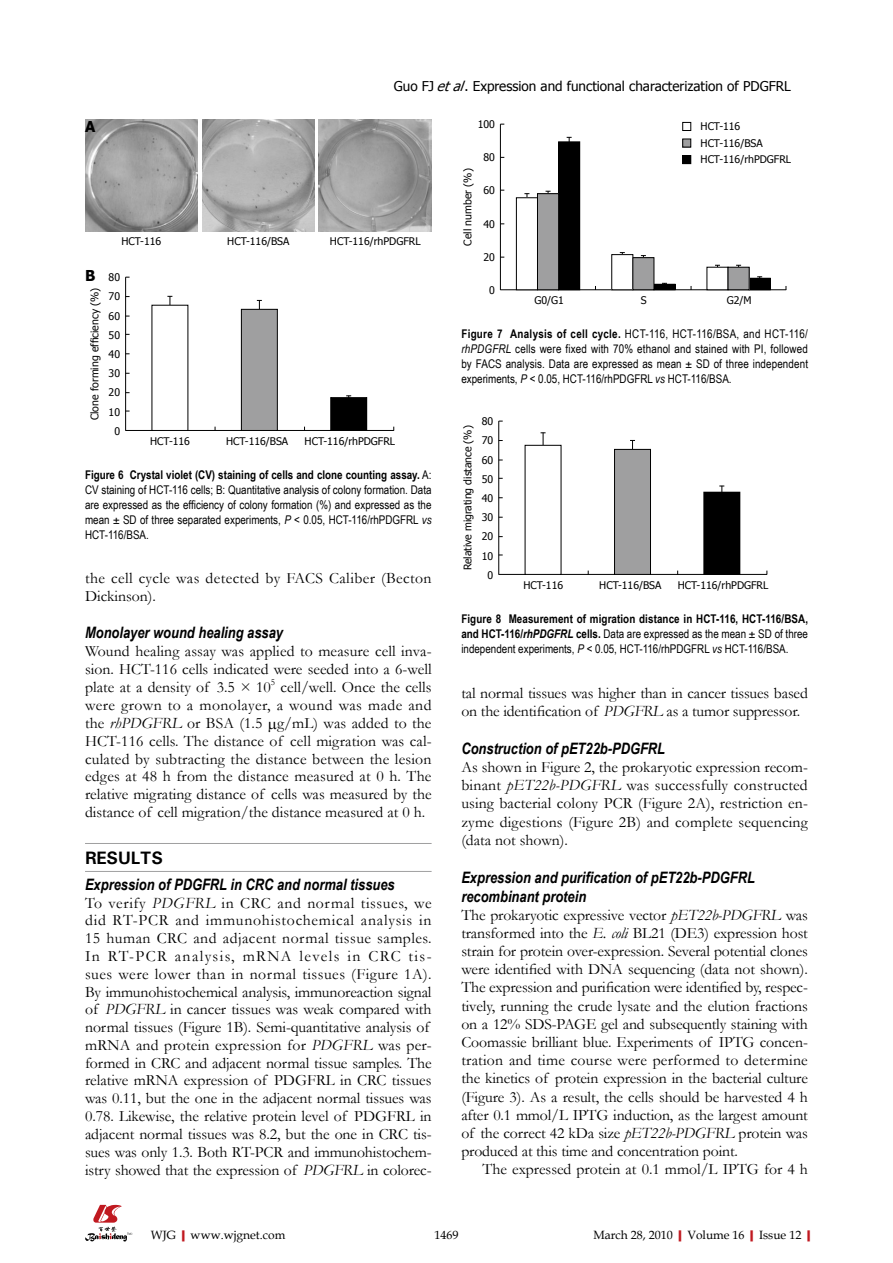
<style>
.page{position:relative;width:893px;height:1263px;background:#fff}
.page>*{position:absolute;margin:0;border:0;box-sizing:border-box;transform-origin:0 0}
.t1{font:700 18px "Univers";letter-spacing:-.01em;color:#000}
.t2{font:15.75px/17.9px "Garamond";letter-spacing:-.005em;color:#000;text-align:justify}
.t3{font:italic 700 15.75px/18.8px "Arial Narrow";color:#000}
.t4{font:15.75px/18px "Garamond";letter-spacing:.025em;color:#000}
.t5{font:700 15px "Tahoma";color:#000}
.t6{font:13.5px "Tahoma";color:#000}
.t7{font:12px/15px "Arial Narrow";color:#000;text-align:justify}
.t8{font:12px "Book Antiqua";color:#000}
.t9{font:10.5px/19.2px "Tahoma";color:#000;text-align:center}
.t10{font:9.15px "Garamond";color:#000}
.s1{font-style:italic}
.s2{font-weight:700}
.s3{font-weight:700;font-style:italic}
.s4{font-weight:700;color:#c01920}
</style>
<div class="page">
<svg style="left:85px;top:1205px;width:48px;height:36px"></svg>
<hr style="left:500px;top:289px;width:286px;height:1px;background:#000">
<hr style="left:500px;top:124px;width:1px;height:166px;background:#000">
<div style="left:749px;top:278px;width:21px;height:12px;background:#000"></div>
<div style="left:749px;top:278px;width:21px;height:12px;border:1px solid #000"></div>
<svg style="left:757px;top:277px;width:5px;height:3px"></svg>
<div style="left:728px;top:267px;width:21px;height:23px;background:#9f9fa0"></div>
<div style="left:728px;top:267px;width:21px;height:23px;border:1px solid #000"></div>
<div style="left:654px;top:284px;width:21px;height:6px;background:#000"></div>
<div style="left:611px;top:254px;width:22px;height:36px;border:1px solid #000"></div>
<div style="left:633px;top:258px;width:21px;height:32px;background:#9f9fa0"></div>
<div style="left:633px;top:257px;width:21px;height:33px;border:1px solid #000"></div>
<div style="left:559px;top:142px;width:21px;height:148px;background:#000"></div>
<svg style="left:524px;top:193px;width:5px;height:5px"></svg>
<div style="left:516px;top:198px;width:22px;height:92px;border:1px solid #000"></div>
<svg style="left:567px;top:137px;width:5px;height:5px"></svg>
<div style="left:537px;top:194px;width:22px;height:96px;background:#9f9fa0"></div>
<div style="left:537px;top:193px;width:22px;height:97px;border:1px solid #000"></div>
<div style="left:682px;top:122px;width:9px;height:9px;border:1px solid #000"></div>
<div style="left:683px;top:139px;width:8px;height:8px;background:#9f9fa0"></div>
<div style="left:682px;top:139px;width:9px;height:8px;border:1px solid #000"></div>
<div style="left:683px;top:156px;width:8px;height:8px;background:#000"></div>
<div style="left:682px;top:155px;width:9px;height:9px;border:1px solid #000"></div>
<img style="left:85px;top:119px;width:113px;height:113px">
<img style="left:202px;top:119px;width:113px;height:113px">
<img style="left:319px;top:119px;width:113px;height:113px">
<hr style="left:125px;top:430px;width:269px;height:1px;background:#000">
<hr style="left:125px;top:277px;width:1px;height:154px;background:#000">
<svg style="left:257px;top:300px;width:5px;height:9px"></svg>
<svg style="left:167px;top:296px;width:5px;height:9px"></svg>
<div style="left:331px;top:398px;width:36px;height:32px;background:#000"></div>
<div style="left:330px;top:397px;width:37px;height:34px;border:1px solid #000"></div>
<div style="left:241px;top:309px;width:36px;height:121px;background:#9f9fa0"></div>
<div style="left:241px;top:309px;width:37px;height:122px;border:1px solid #000"></div>
<hr style="left:499px;top:574px;width:268px;height:1px;background:#000">
<hr style="left:498px;top:421px;width:1px;height:154px;background:#000">
<div style="left:704px;top:492px;width:36px;height:82px;background:#000"></div>
<svg style="left:719px;top:486px;width:5px;height:6px"></svg>
<svg style="left:630px;top:440px;width:5px;height:9px"></svg>
<svg style="left:541px;top:433px;width:5px;height:12px"></svg>
<div style="left:614px;top:449px;width:36px;height:125px;background:#9f9fa0"></div>
<div style="left:614px;top:449px;width:37px;height:126px;border:1px solid #000"></div>
<hr style="left:85px;top:843px;width:347px;height:1px;background:#9f9fa0">
<hr style="left:85px;top:871px;width:347px;height:1px;background:#9f9fa0">
<p class="t6" style="left:394px;top:77px;width:399px">Guo FJ <span class="s1">etal</span>. Expression and functional characterization of PDGFRL</p>
<p class="t5" style="left:85px;top:116px;width:12px">A</p>
<p class="t9" style="left:121px;top:231px;width:41px">HCT-116</p>
<p class="t9" style="left:227px;top:231px;width:64px">HCT-116/BSA</p>
<p class="t9" style="left:330px;top:231px;width:92px">HCT-116/rhPDGFRL</p>
<p class="t5" style="left:85px;top:265px;width:12px">B</p>
<p class="t9" style="left:84px;top:420px;width:134px;rotate:-90deg">Clone forming efficiency (%)</p>
<p class="t9" style="left:109px;top:267px;width:13px">80<br>70<br>60<br>50<br>40<br>30<br>20<br>10<br>0</p>
<p class="t9" style="left:150px;top:431px;width:41px">HCT-116</p>
<p class="t9" style="left:226px;top:431px;width:64px">HCT-116/BSA</p>
<p class="t9" style="left:305px;top:431px;width:92px">HCT-116/rhPDGFRL</p>
<p class="t7" style="left:85px;top:467px;width:348px"><span class="s2">Figure 6 Crystal violet (CV) staining of cells and clone counting assay.</span> A:<br>CV staining of HCT-116 cells; B: Quantitative analysis of colony formation. Data are expressed as the efficiency of colony formation (%) and expressed as the mean ± SD of three separated experiments, <span class="s1">P</span> &lt; 0.05, HCT-116/rhPDGFRL <span class="s1">vs </span>HCT-116/BSA.</p>
<p class="t4" style="left:85px;top:568px;width:348px">the cell cycle was detected by FACS Caliber (Becton<br>Dickinson).</p>
<p class="t3" style="left:85px;top:623px;width:200px">Monolayer wound healing assay</p>
<p class="t2" style="left:85px;top:642px;width:348px">Wound healing assay was applied to measure cell inva&shy;sion. HCT-116 cells indicated were seeded into a 6-well plate at a density of 3.5 × 10</p>
<p class="t10" style="left:271px;top:675px;width:6px">5</p>
<p class="t2" style="left:85px;top:678px;width:348px;text-indent:196px">cell/well. Once the cells were grown to a monolayer, a wound was made and the <span class="s1">rhPDGFRL</span> or BSA (1.5 g/mL) was added to the HCT-116 cells. The distance of cell migration was cal&shy;culated by subtracting the distance between the lesion edges at 48 h from the distance measured at 0 h. The relative migrating distance of cells was measured by the distance of cell migration/the distance measured at 0 h.</p>
<p class="t1" style="left:85px;top:847px;width:79px">RESULTS</p>
<p class="t3" style="left:85px;top:874px;width:311px">Expression of PDGFRL in CRC and normal tissues</p>
<p class="t2" style="left:85px;top:893px;width:348px;text-align:left">To verify <span class="s1">PDGFRL</span> in CRC and normal tissues, we did RT-PCR and immunohistochemical analysis in 15 human CRC and adjacent normal tissue samples.<br>In RT-PCR analysis, mRNA levels in CRC tis&shy;sues were lower than in normal tissues (Figure 1A).<br>By immunohistochemical analysis, immunoreaction signal of <span class="s1">PDGFRL</span> in cancer tissues was weak compared with normal tissues (Figure 1B). Semi-quantitative analysis of mRNA and protein expression for <span class="s1">PDGFRL</span> was per&shy;formed in CRC and adjacent normal tissue samples. The relative mRNA expression of PDGFRL in CRC tissues was 0.11, but the one in the adjacent normal tissues was 0.78. Likewise, the relative protein level of PDGFRL in adjacent normal tissues was 8.2, but the one in CRC tis&shy;sues was only 1.3. Both RT-PCR and immunohistochem&shy;istry showed that the expression of <span class="s1">PDGFRL</span> in colorec-</p>
<p class="t9" style="left:478px;top:114px;width:19px">100</p>
<p class="t9" style="left:483px;top:147px;width:13px">80</p>
<p class="t9" style="left:483px;top:180px;width:13px">60</p>
<p class="t9" style="left:483px;top:214px;width:13px">40</p>
<p class="t9" style="left:483px;top:247px;width:13px">20</p>
<p class="t9" style="left:489px;top:280px;width:7px">0</p>
<p class="t9" style="left:458px;top:246px;width:79px;rotate:-90deg">Cell number (%)</p>
<p class="t9" style="left:701px;top:118px;width:92px;line-height:16.5px;text-align:left">HCT-116<br>HCT-116/BSA<br>HCT-116/rhPDGFRL</p>
<p class="t9" style="left:534px;top:290px;width:31px">G0/G1</p>
<p class="t9" style="left:641px;top:290px;width:7px">S</p>
<p class="t9" style="left:727px;top:290px;width:26px">G2/M</p>
<p class="t7" style="left:461px;top:326px;width:348px"><span class="s2">Figure 7 Analysis of cell cycle.</span> HCT-116, HCT-116/BSA, and HCT-116/ <span class="s1">rhPDGFRL</span> cells were fixed with 70% ethanol and stained with PI, followed by FACS analysis. Data are expressed as mean ± SD of three independent experiments, <span class="s1">P</span> &lt; 0.05, HCT-116/rhPDGFRL <span class="s1">vs</span> HCT-116/BSA.</p>
<p class="t9" style="left:458px;top:570px;width:146px;rotate:-90deg">Relative migrating distance (%)</p>
<p class="t9" style="left:482px;top:411px;width:13px">80<br>70<br>60<br>50<br>40<br>30<br>20<br>10<br>0</p>
<p class="t9" style="left:523px;top:575px;width:41px">HCT-116</p>
<p class="t9" style="left:599px;top:575px;width:64px">HCT-116/BSA</p>
<p class="t9" style="left:678px;top:575px;width:92px">HCT-116/rhPDGFRL</p>
<p class="t7" style="left:461px;top:611px;width:348px"><span class="s2">Figure 8 Measurement of migration distance in HCT-116, HCT-116/BSA, and HCT-116/</span><span class="s3">rhPDGFRL</span> <span class="s2">cells.</span> Data are expressed as the mean ± SD of three independent experiments, <span class="s1">P</span> &lt; 0.05, HCT-116/rhPDGFRL <span class="s1">vs</span> HCT-116/BSA.</p>
<p class="t2" style="left:461px;top:684px;width:348px">tal normal tissues was higher than in cancer tissues based on the identification of <span class="s1">PDGFRL</span> as a tumor suppressor.</p>
<p class="t3" style="left:461px;top:738px;width:205px">Construction of pET22b-PDGFRL</p>
<p class="t2" style="left:461px;top:757px;width:348px;line-height:18.3px">As shown in Figure 2, the prokaryotic expression recom&shy;binant <span class="s1">pET22b-PDGFRL</span> was successfully constructed using bacterial colony PCR (Figure 2A), restriction en&shy;zyme digestions (Figure 2B) and complete sequencing (data not shown).</p>
<p class="t3" style="left:461px;top:867px;width:295px">Expression and purification of pET22b-PDGFRL recombinant protein</p>
<p class="t2" style="left:461px;top:905px;width:348px">The prokaryotic expressive vector <span class="s1">pET22b-PDGFRL</span> was transformed into the <span class="s1">E. coli</span> BL21 (DE3) expression host strain for protein over-expression. Several potential clones were identified with DNA sequencing (data not shown).<br>The expression and purification were identified by, respec&shy;tively, running the crude lysate and the elution fractions on a 12% SDS-PAGE gel and subsequently staining with Coomassie brilliant blue. Experiments of IPTG concen&shy;tration and time course were performed to determine the kinetics of protein expression in the bacterial culture (Figure 3). As a result, the cells should be harvested 4 h after 0.1 mmol/L IPTG induction, as the largest amount of the correct 42 kDa size <span class="s1">pET22b-PDGFRL</span> protein was produced at this time and concentration point.</p>
<p class="t2" style="left:483px;top:1160px;width:327px">The expressed protein at 0.1 mmol/L IPTG for 4 h</p>
<p class="t8" style="left:151px;top:1226px;width:136px">WJG<span class="s4">|</span>www.wjgnet.com</p>
<p class="t8" style="left:434px;top:1226px;width:25px">1469</p>
<p class="t8" style="left:593px;top:1226px;width:224px">March 28, 2010<span class="s4">|</span>Volume 16<span class="s4">|</span>Issue 12<span class="s4">|</span></p>
</div>
